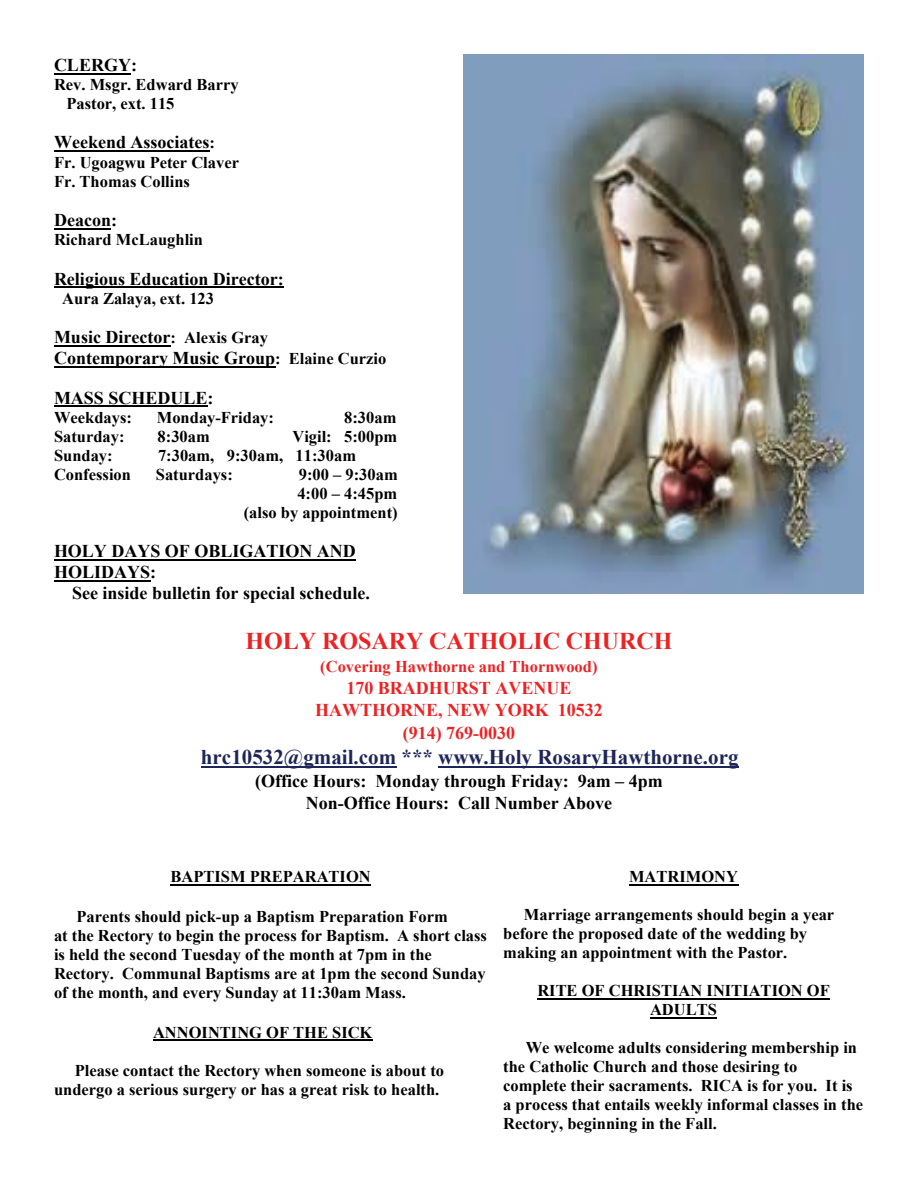
<style>
.page{position:relative;width:918px;height:1188px;background:#fff}
.page>*{position:absolute;margin:0;border:0;box-sizing:border-box;transform-origin:0 0}
.t1{font:700 24px "Times New Roman";color:#ee2123}
.t2{font:700 21px "Times New Roman";color:#1e2659}
.t3{font:700 18px/20.7px "Times New Roman";color:#000}
.t4{font:700 18px/22.4px "Times New Roman";color:#ee2123;text-align:center}
.t5{font:700 16.5px/19px "Times New Roman";color:#000}
.t6{font:700 16.5px "Times New Roman";color:#ee2123}
.s1{font-size:16.5px}
</style>
<div class="page">
<hr style="left:54px;top:73px;width:77px;height:1px;background:#000">
<hr style="left:54px;top:150px;width:156px;height:2px;background:#000">
<hr style="left:54px;top:228px;width:57px;height:2px;background:#000">
<hr style="left:54px;top:287px;width:230px;height:1px;background:#000">
<hr style="left:54px;top:345px;width:117px;height:2px;background:#000">
<hr style="left:54px;top:366px;width:221px;height:2px;background:#000">
<hr style="left:54px;top:406px;width:153px;height:1px;background:#000">
<hr style="left:54px;top:559px;width:302px;height:2px;background:#000">
<hr style="left:54px;top:580px;width:96px;height:2px;background:#000">
<hr style="left:201px;top:766px;width:195px;height:2px;background:#1e2659">
<hr style="left:438px;top:766px;width:301px;height:2px;background:#1e2659">
<hr style="left:170px;top:884px;width:201px;height:2px;background:#000">
<hr style="left:153px;top:1040px;width:220px;height:1px;background:#000">
<hr style="left:629px;top:884px;width:109px;height:2px;background:#000">
<hr style="left:537px;top:998px;width:293px;height:2px;background:#000">
<hr style="left:650px;top:1017px;width:67px;height:2px;background:#000">
<img style="left:464px;top:54px;width:400px;height:540px">
<p class="t3" style="left:54px;top:54px;width:85px">CLERGY:</p>
<p class="t5" style="left:66px;top:75px;width:174px;text-indent:-12px">Rev. Msgr. Edward Barry<br>Pastor, ext. 115</p>
<p class="t3" style="left:54px;top:132px;width:163px">Weekend Associates<span class="s1">:</span></p>
<p class="t5" style="left:54px;top:152px;width:186px">Fr. Ugoagwu Peter Claver<br>Fr. Thomas Collins</p>
<p class="t3" style="left:54px;top:210px;width:65px">Deacon:</p>
<p class="t5" style="left:54px;top:230px;width:151px">Richard McLaughlin</p>
<p class="t3" style="left:54px;top:268px;width:231px">Religious Education Director:</p>
<p class="t5" style="left:62px;top:289px;width:153px">Aura Zalaya, ext. 123</p>
<p class="t3" style="left:54px;top:327px;width:334px">Music Director<span class="s1">: Alexis Gray<br></span>Contemporary Music Group<span class="s1">: Elaine Curzio</span></p>
<p class="t3" style="left:54px;top:387px;width:161px">MASS SCHEDULE:</p>
<p class="t5" style="left:54px;top:408px;width:79px">Weekdays:</p>
<p class="t5" style="left:157px;top:408px;width:119px">Monday-Friday:</p>
<p class="t5" style="left:344px;top:408px;width:54px">8:30am</p>
<p class="t5" style="left:54px;top:427px;width:72px">Saturday:</p>
<p class="t5" style="left:158px;top:427px;width:54px">8:30am</p>
<p class="t5" style="left:292px;top:427px;width:106px">Vigil: 5:00pm</p>
<p class="t5" style="left:54px;top:446px;width:60px">Sunday:</p>
<p class="t5" style="left:158px;top:446px;width:200px">7:30am, 9:30am, 11:30am</p>
<p class="t5" style="left:54px;top:465px;width:79px">Confession</p>
<p class="t5" style="left:156px;top:465px;width:79px">Saturdays:</p>
<p class="t5" style="left:244px;top:465px;width:156px;text-align:right">9:00 – 9:30am<br>4:00 – 4:45pm<br>(also by appointment)</p>
<p class="t3" style="left:54px;top:541px;width:303px">HOLY DAYS OF OBLIGATION AND<br>HOLIDAYS:</p>
<p class="t3" style="left:72px;top:582px;width:300px">See inside bulletin for special schedule.</p>
<h1 class="t1" style="left:245px;top:628px;width:429px">HOLY ROSARY CATHOLIC CHURCH</h1>
<p class="t6" style="left:320px;top:657px;width:279px">(Covering Hawthorne and Thornwood)</p>
<p class="t4" style="left:315px;top:677px;width:289px">170 BRADHURST AVENUE<br>HAWTHORNE, NEW YORK 10532 (914) 769-0030</p>
<p class="t2" style="left:201px;top:745px;width:539px">hrc10532@gmail.com *** www.Holy RosaryHawthorne.org</p>
<p class="t3" style="left:255px;top:770px;width:409px;line-height:22.4px;text-align:center">(Office Hours: Monday through Friday: 9am – 4pm<br>Non-Office Hours: Call Number Above</p>
<p class="t5" style="left:170px;top:867px;width:202px">BAPTISM PREPARATION</p>
<p class="t5" style="left:54px;top:907px;width:434px;text-indent:22px">Parents should pick-up a Baptism Preparation Form<br>at the Rectory to begin the process for Baptism. A short class is held the second Tuesday of the month at 7pm in the Rectory. Communal Baptisms are at 1pm the second Sunday of the month, and every Sunday at 11:30am Mass.</p>
<p class="t5" style="left:153px;top:1023px;width:221px">ANNOINTING OF THE SICK</p>
<p class="t5" style="left:54px;top:1060px;width:392px;text-align:right">Please contact the Rectory when someone is about to undergo a serious surgery or has a great risk to health.</p>
<p class="t5" style="left:629px;top:867px;width:111px">MATRIMONY</p>
<p class="t5" style="left:503px;top:905px;width:332px;text-indent:21px">Marriage arrangements should begin a year before the proposed date of the wedding by making an appointment with the Pastor.</p>
<p class="t5" style="left:537px;top:981px;width:294px;text-align:center">RITE OF CHRISTIAN INITIATION OF<br>ADULTS</p>
<p class="t5" style="left:503px;top:1038px;width:361px;text-indent:22px">We welcome adults considering membership in the Catholic Church and those desiring to complete their sacraments. RICA is for you. It is a process that entails weekly informal classes in the Rectory, beginning in the Fall.</p>
</div>
